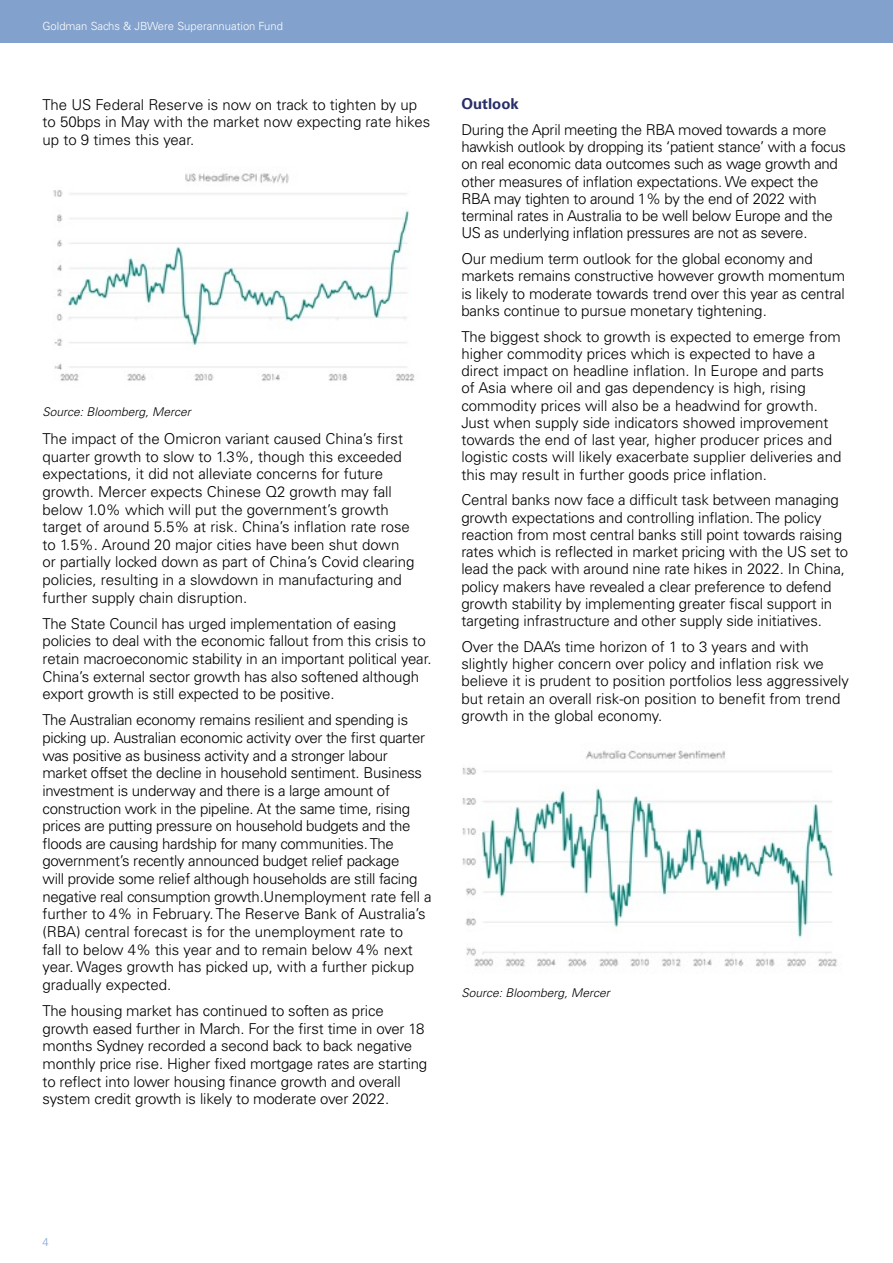
<style>
.page{position:relative;width:893px;height:1263px;background:#fff}
.page>*{position:absolute;margin:0;border:0;box-sizing:border-box;transform-origin:0 0}
.t1{font:300 15px/17.2px "Univers";letter-spacing:-.01em;color:#000}
.t2{font:700 15px "Univers";color:#282e69}
.t3{font:italic 300 12px "Univers";color:#000}
.t4{font:300 11.25px "Univers";color:#fff}
.t5{font:300 11.25px "Univers";color:#82a1cc}
</style>
<div class="page">
<div style="left:0;top:0;width:893px;height:43px;background:#82a1cc"></div>
<img style="left:53px;top:173px;width:362px;height:208px">
<img style="left:462px;top:750px;width:375px;height:217px">
<p class="t4" style="left:43px;top:19px;width:242px">Goldman Sachs &amp; JBWere Superannuation Fund</p>
<p class="t1" style="left:43px;top:96px;width:389px;line-height:17.7px">The US Federal Reserve is now on track to tighten by up to 50bps in May with the market now expecting rate hikes up to 9 times this year.</p>
<p class="t3" style="left:43px;top:404px;width:150px">Source: Bloomberg, Mercer</p>
<p class="t1" style="left:43px;top:430px;width:374px;line-height:17.7px">The impact of the Omicron variant caused China’s first quarter growth to slow to 1.3%, though this exceeded expectations, it did not alleviate concerns for future growth. Mercer expects Chinese Q2 growth may fall below 1.0% which will put the government’s growth target of around 5.5% at risk. China’s inflation rate rose to 1.5%. Around 20 major cities have been shut down or partially locked down as part of China’s Covid clearing policies, resulting in a slowdown in manufacturing and further supply chain disruption.</p>
<p class="t1" style="left:43px;top:615px;width:390px">The State Council has urged implementation of easing policies to deal with the economic fallout from this crisis to retain macroeconomic stability in an important political year.<br>China’s external sector growth has also softened although export growth is still expected to be positive.</p>
<p class="t1" style="left:43px;top:711px;width:391px">The Australian economy remains resilient and spending is picking up. Australian economic activity over the first quarter was positive as business activity and a stronger labour market offset the decline in household sentiment. Business investment is underway and there is a large amount of construction work in the pipeline. At the same time, rising prices are putting pressure on household budgets and the floods are causing hardship for many communities. The government’s recently announced budget relief package<br>will provide some relief although households are still facing negative real consumption growth.Unemployment rate fell a further to 4% in February. The Reserve Bank of Australia’s (RBA) central forecast is for the unemployment rate to<br>fall to below 4% this year and to remain below 4% next year. Wages growth has picked up, with a further pickup gradually expected.</p>
<p class="t1" style="left:43px;top:1002px;width:386px">The housing market has continued to soften as price growth eased further in March. For the first time in over 18 months Sydney recorded a second back to back negative monthly price rise. Higher fixed mortgage rates are starting to reflect into lower housing finance growth and overall system credit growth is likely to moderate over 2022.</p>
<p class="t2" style="left:461px;top:95px;width:59px">Outlook</p>
<p class="t1" style="left:461px;top:121px;width:386px">During the April meeting the RBA moved towards a more hawkish outlook by dropping its ‘patient stance’ with a focus on real economic data outcomes such as wage growth and other measures of inflation expectations. We expect the RBA may tighten to around 1% by the end of 2022 with terminal rates in Australia to be well below Europe and the US as underlying inflation pressures are not as severe.</p>
<p class="t1" style="left:461px;top:250px;width:385px">Our medium term outlook for the global economy and markets remains constructive however growth momentum is likely to moderate towards trend over this year as central banks continue to pursue monetary tightening.</p>
<p class="t1" style="left:461px;top:328px;width:382px">The biggest shock to growth is expected to emerge from higher commodity prices which is expected to have a direct impact on headline inflation. In Europe and parts<br>of Asia where oil and gas dependency is high, rising commodity prices will also be a headwind for growth.<br>Just when supply side indicators showed improvement towards the end of last year, higher producer prices and logistic costs will likely exacerbate supplier deliveries and this may result in further goods price inflation.</p>
<p class="t1" style="left:461px;top:491px;width:388px">Central banks now face a difficult task between managing growth expectations and controlling inflation. The policy reaction from most central banks still point towards raising rates which is reflected in market pricing with the US set to lead the pack with around nine rate hikes in 2022. In China, policy makers have revealed a clear preference to defend growth stability by implementing greater fiscal support in targeting infrastructure and other supply side initiatives.</p>
<p class="t1" style="left:461px;top:638px;width:389px">Over the DAA’s time horizon of 1 to 3 years and with slightly higher concern over policy and inflation risk we believe it is prudent to position portfolios less aggressively but retain an overall risk-on position to benefit from trend growth in the global economy.</p>
<p class="t3" style="left:461px;top:985px;width:150px">Source: Bloomberg, Mercer</p>
<p class="t5" style="left:43px;top:1235px;width:8px">4</p>
</div>
